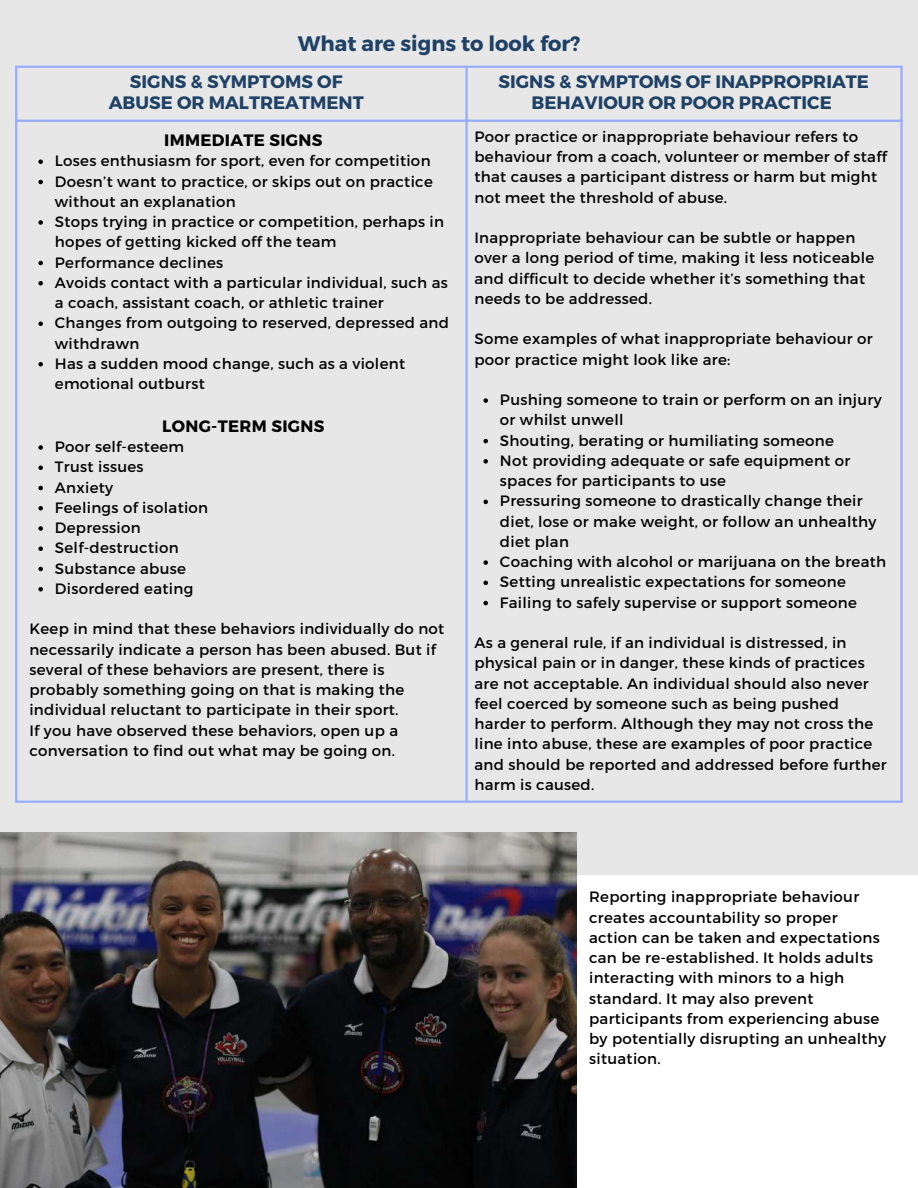
<style>
.page{position:relative;width:918px;height:1188px;background:#fff}
.page>*{position:absolute;margin:0;border:0;box-sizing:border-box;transform-origin:0 0}
.t1{font:700 21px "Montserrat";color:#1f4165}
.t2{font:700 18px/21.3px "Montserrat";color:#1f4165;text-align:center}
.t3{font:700 16.5px "Montserrat";letter-spacing:.02em;color:#000}
.t4{font:15px/20.2px "Montserrat";letter-spacing:.02em;color:#000}
</style>
<div class="page">
<div style="left:0;top:0;width:918px;height:874px;background:#e7e7e7"></div>
<hr style="left:15px;top:68px;width:2px;height:733px;background:#99acff">
<hr style="left:465px;top:68px;width:3px;height:733px;background:#99acff">
<hr style="left:900px;top:68px;width:3px;height:733px;background:#99acff">
<hr style="left:15px;top:66px;width:888px;height:2px;background:#99acff">
<hr style="left:15px;top:120px;width:888px;height:2px;background:#99acff">
<hr style="left:15px;top:801px;width:888px;height:2px;background:#99acff">
<img style="left:0;top:833px;width:577px;height:355px">
<svg style="left:38px;top:160px;width:5px;height:4px"></svg>
<svg style="left:38px;top:180px;width:5px;height:4px"></svg>
<svg style="left:38px;top:220px;width:5px;height:5px"></svg>
<svg style="left:38px;top:261px;width:5px;height:4px"></svg>
<svg style="left:38px;top:281px;width:5px;height:5px"></svg>
<svg style="left:38px;top:322px;width:5px;height:4px"></svg>
<svg style="left:38px;top:362px;width:5px;height:5px"></svg>
<svg style="left:38px;top:445px;width:5px;height:5px"></svg>
<svg style="left:38px;top:466px;width:5px;height:4px"></svg>
<svg style="left:38px;top:486px;width:5px;height:4px"></svg>
<svg style="left:38px;top:506px;width:5px;height:5px"></svg>
<svg style="left:38px;top:526px;width:5px;height:5px"></svg>
<svg style="left:38px;top:547px;width:5px;height:4px"></svg>
<svg style="left:38px;top:567px;width:5px;height:4px"></svg>
<svg style="left:38px;top:587px;width:5px;height:5px"></svg>
<svg style="left:483px;top:398px;width:5px;height:5px"></svg>
<svg style="left:483px;top:439px;width:5px;height:4px"></svg>
<svg style="left:483px;top:459px;width:5px;height:5px"></svg>
<svg style="left:483px;top:500px;width:5px;height:4px"></svg>
<svg style="left:483px;top:560px;width:5px;height:5px"></svg>
<svg style="left:483px;top:581px;width:5px;height:4px"></svg>
<svg style="left:483px;top:601px;width:5px;height:4px"></svg>
<h1 class="t1" style="left:298px;top:31px;width:284px">What are signs to look for?</h1>
<p class="t2" style="left:109px;top:71px;width:256px">SIGNS &amp; SYMPTOMS OF<br>ABUSE OR MALTREATMENT</p>
<p class="t2" style="left:499px;top:71px;width:372px">SIGNS &amp; SYMPTOMS OF INAPPROPRIATE<br>BEHAVIOUR OR POOR PRACTICE</p>
<p class="t3" style="left:164px;top:130px;width:160px">IMMEDIATE SIGNS</p>
<p class="t4" style="left:55px;top:151px;width:396px">Loses enthusiasm for sport, even for competition Doesn’t want to practice, or skips out on practice without an explanation<br>Stops trying in practice or competition, perhaps in hopes of getting kicked off the team<br>Performance declines<br>Avoids contact with a particular individual, such as a coach, assistant coach, or athletic trainer Changes from outgoing to reserved, depressed and withdrawn<br>Has a sudden mood change, such as a violent emotional outburst</p>
<p class="t3" style="left:162px;top:416px;width:164px">LONG-TERM SIGNS</p>
<p class="t4" style="left:55px;top:436px;width:155px">Poor self-esteem<br>Trust issues<br>Anxiety<br>Feelings of isolation<br>Depression<br>Self-destruction<br>Substance abuse<br>Disordered eating</p>
<p class="t4" style="left:29px;top:619px;width:416px">Keep in mind that these behaviors individually do not necessarily indicate a person has been abused. But if several of these behaviors are present, there is probably something going on that is making the individual reluctant to participate in their sport.<br>If you have observed these behaviors, open up a conversation to find out what may be going on.</p>
<p class="t4" style="left:474px;top:126px;width:414px">Poor practice or inappropriate behaviour refers to behaviour from a coach, volunteer or member of staff that causes a participant distress or harm but might not meet the threshold of abuse.</p>
<p class="t4" style="left:474px;top:228px;width:401px">Inappropriate behaviour can be subtle or happen over a long period of time, making it less noticeable and difficult to decide whether it’s something that needs to be addressed.</p>
<p class="t4" style="left:474px;top:329px;width:400px">Some examples of what inappropriate behaviour or poor practice might look like are:</p>
<p class="t4" style="left:500px;top:390px;width:388px">Pushing someone to train or perform on an injury or whilst unwell<br>Shouting, berating or humiliating someone<br>Not providing adequate or safe equipment or spaces for participants to use<br>Pressuring someone to drastically change their diet, lose or make weight, or follow an unhealthy diet plan<br>Coaching with alcohol or marijuana on the breath Setting unrealistic expectations for someone Failing to safely supervise or support someone</p>
<p class="t4" style="left:474px;top:633px;width:414px">As a general rule, if an individual is distressed, in physical pain or in danger, these kinds of practices are not acceptable. An individual should also never feel coerced by someone such as being pushed harder to perform. Although they may not cross the line into abuse, these are examples of poor practice and should be reported and addressed before further harm is caused.</p>
<p class="t4" style="left:589px;top:887px;width:299px">Reporting inappropriate behaviour creates accountability so proper action can be taken and expectations can be re-established. It holds adults interacting with minors to a high standard. It may also prevent participants from experiencing abuse by potentially disrupting an unhealthy situation.</p>
</div>
